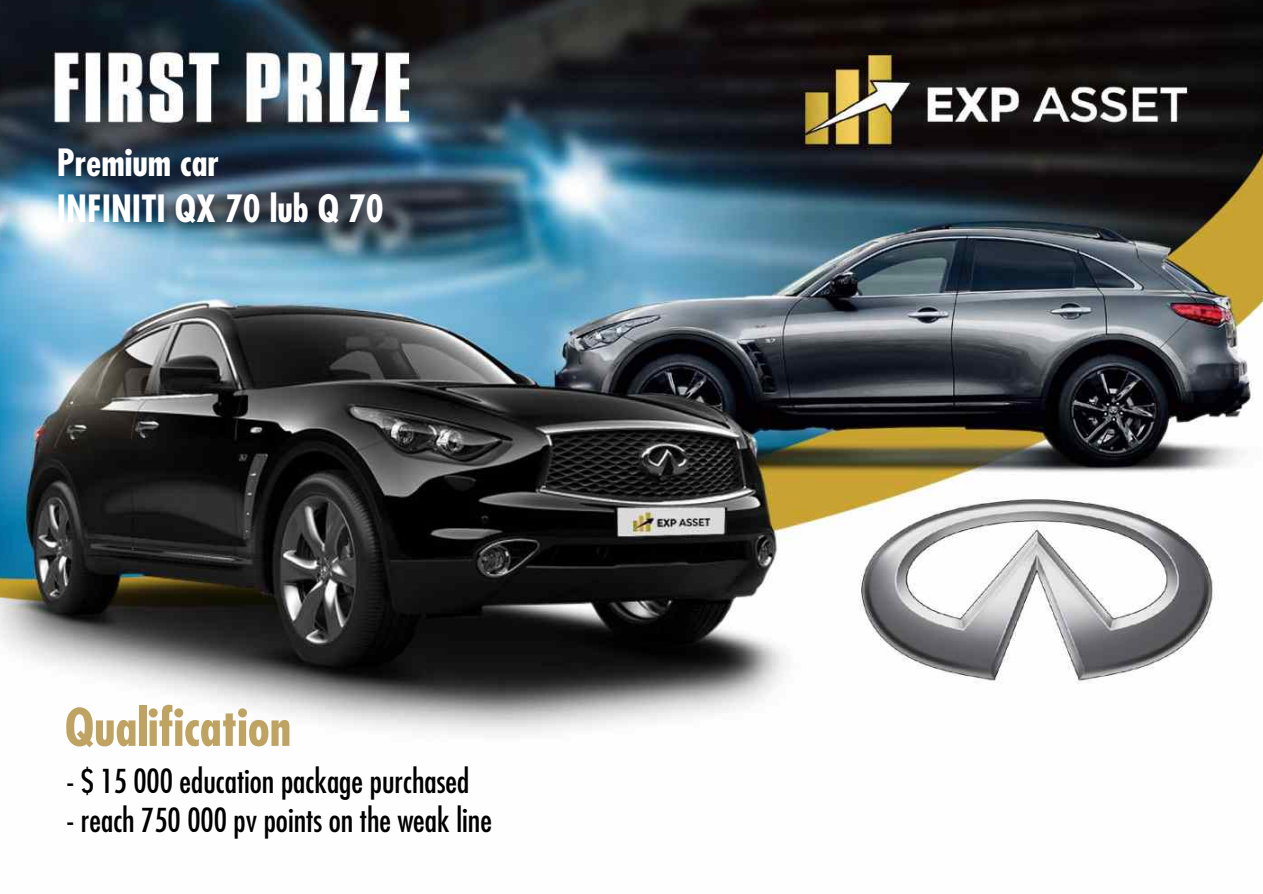
<style>
.page{position:relative;width:1263px;height:894px;background:#fff}
.page>*{position:absolute;margin:0;border:0;box-sizing:border-box;transform-origin:0 0}
.t1{font:700 50.25px "PL Fujiyama";color:#bfa363}
.t2{font:700 36.6px/45.9px "PL Fujiyama";color:#fff}
.t3{font:32.1px "PL Fujiyama";color:#000}
</style>
<div class="page">
<img style="left:0;top:0;width:1263px;height:733px">
<p class="t2" style="left:57px;top:141px;width:328px">Premium car<br>INFINITI QX 70 lub Q 70</p>
<h1 class="t1" style="left:65px;top:699px;width:228px">Qualification</h1>
<p class="t3" style="left:66px;top:763px;width:404px">- $ 15 000 education package purchased</p>
<p class="t3" style="left:66px;top:802px;width:427px">- reach 750 000 pv points on the weak line</p>
</div>
